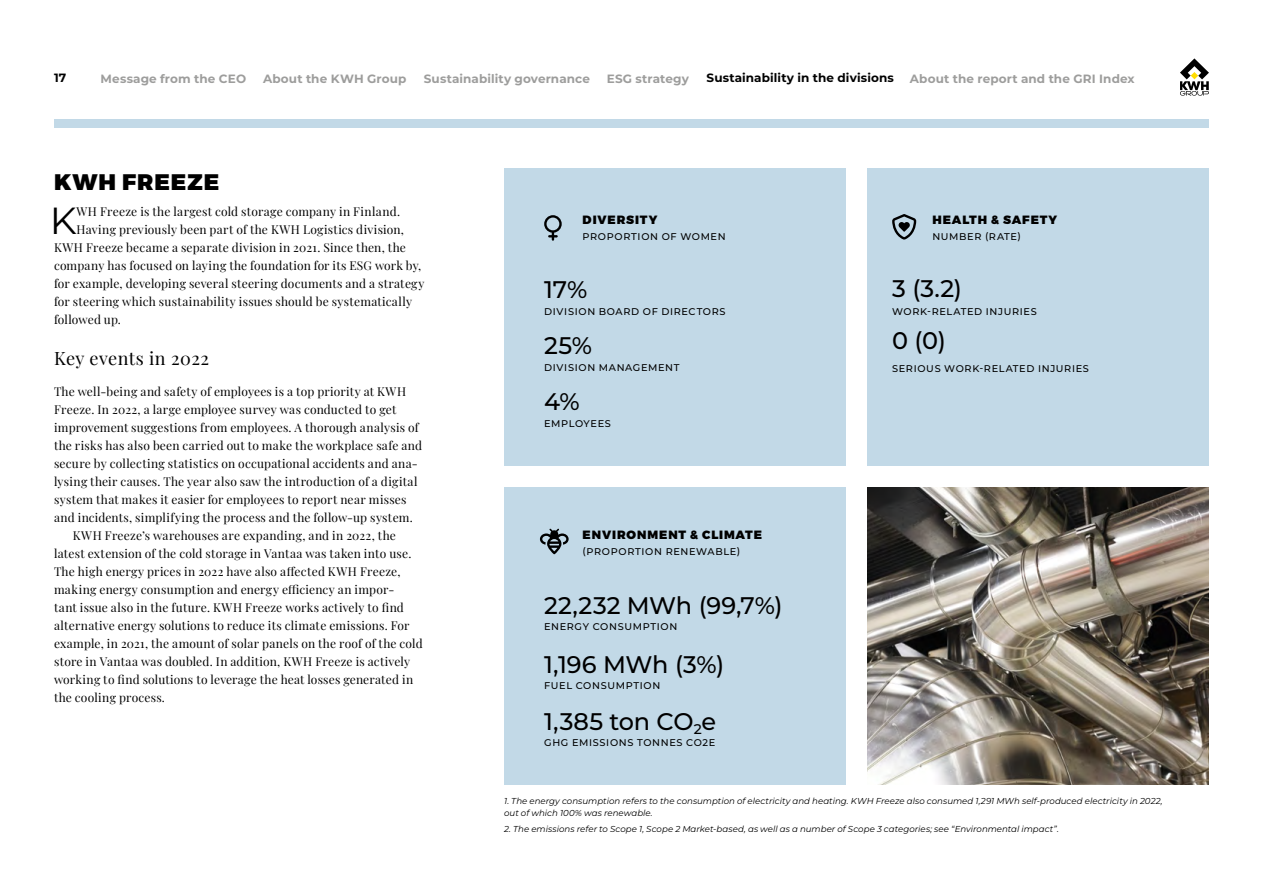
<style>
.page{position:relative;width:1263px;height:893px;background:#fff}
.page>*{position:absolute;margin:0;border:0;box-sizing:border-box;transform-origin:0 0}
.t1{font:37.65px "Montserrat";color:#000}
.t2{font:500 24px/52.2px "Montserrat";color:#000}
.t3{font:900 22.5px "Montserrat";letter-spacing:.045em;color:#000}
.t4{font:18px "Playfair Display";letter-spacing:.025em;color:#000}
.t5{font:12px "Playfair Display";letter-spacing:.015em;color:#000}
.t6{font:700 12px "Montserrat";letter-spacing:.01em;color:#9d9d9c}
.t7{font:900 12px "Montserrat";letter-spacing:.07em;color:#000}
.t8{font:700 12px "Montserrat";letter-spacing:.01em;color:#000}
.t9{font:500 9.75px "Montserrat";letter-spacing:.07em;color:#000}
.t10{font:italic 8.7px/12px "Montserrat";letter-spacing:.005em;color:#000}
</style>
<div class="page">
<div style="left:54px;top:119px;width:1155px;height:9px;background:#c2d9e7"></div>
<svg style="left:1180px;top:58px;width:29px;height:38px"></svg>
<div style="left:867px;top:168px;width:342px;height:298px;background:#c2d9e7"></div>
<img style="left:867px;top:487px;width:342px;height:298px">
<div style="left:504px;top:168px;width:342px;height:298px;background:#c2d9e7"></div>
<div style="left:504px;top:487px;width:342px;height:298px;background:#c2d9e7"></div>
<svg style="left:544px;top:215px;width:18px;height:26px"></svg>
<svg style="left:892px;top:214px;width:24px;height:26px"></svg>
<svg style="left:540px;top:529px;width:29px;height:25px"></svg>
<p class="t8" style="left:54px;top:69px;width:14px">17</p>
<p class="t6" style="left:101px;top:70px;width:147px">Message from the CEO</p>
<p class="t6" style="left:263px;top:70px;width:145px">About the KWH Group</p>
<p class="t6" style="left:424px;top:70px;width:168px">Sustainability governance</p>
<p class="t6" style="left:607px;top:70px;width:84px">ESG strategy</p>
<p class="t8" style="left:707px;top:69px;width:189px">Sustainability in the divisions</p>
<p class="t6" style="left:910px;top:70px;width:226px">About the report and the GRI Index</p>
<h3 class="t3" style="left:54px;top:168px;width:167px">KWH FREEZE</h3>
<h1 class="t1" style="left:50px;top:195px;width:28px">K</h1>
<p class="t5" style="left:77px;top:202px;width:325px">WH Freeze is the largest cold storage company in Finland.</p>
<p class="t5" style="left:77px;top:220px;width:329px">Having previously been part of the KWH Logistics division,</p>
<p class="t5" style="left:54px;top:238px;width:353px">KWH Freeze became a separate division in 2021. Since then, the</p>
<p class="t5" style="left:54px;top:256px;width:369px">company has focused on laying the foundation for its ESG work by,</p>
<p class="t5" style="left:54px;top:274px;width:372px">for example, developing several steering documents and a strategy</p>
<p class="t5" style="left:54px;top:292px;width:360px">for steering which sustainability issues should be systematically</p>
<p class="t5" style="left:54px;top:310px;width:68px">followed up.</p>
<h3 class="t4" style="left:54px;top:344px;width:157px">Key events in 2022</h3>
<p class="t5" style="left:54px;top:382px;width:354px">The well-being and safety of employees is a top priority at KWH</p>
<p class="t5" style="left:54px;top:400px;width:344px">Freeze. In 2022, a large employee survey was conducted to get</p>
<p class="t5" style="left:54px;top:418px;width:366px">improvement suggestions from employees. A thorough analysis of</p>
<p class="t5" style="left:54px;top:436px;width:370px">the risks has also been carried out to make the workplace safe and</p>
<p class="t5" style="left:54px;top:454px;width:365px">secure by collecting statistics on occupational accidents and ana-</p>
<p class="t5" style="left:54px;top:472px;width:365px">lysing their causes. The year also saw the introduction of a digital</p>
<p class="t5" style="left:54px;top:490px;width:354px">system that makes it easier for employees to report near misses</p>
<p class="t5" style="left:54px;top:508px;width:360px">and incidents, simplifying the process and the follow-up system.</p>
<p class="t5" style="left:73px;top:526px;width:325px">KWH Freeze’s warehouses are expanding, and in 2022, the</p>
<p class="t5" style="left:54px;top:544px;width:359px">latest extension of the cold storage in Vantaa was taken into use.</p>
<p class="t5" style="left:54px;top:562px;width:348px">The high energy prices in 2022 have also affected KWH Freeze,</p>
<p class="t5" style="left:54px;top:580px;width:342px">making energy consumption and energy efficiency an impor-</p>
<p class="t5" style="left:54px;top:598px;width:351px">tant issue also in the future. KWH Freeze works actively to find</p>
<p class="t5" style="left:54px;top:616px;width:357px">alternative energy solutions to reduce its climate emissions. For</p>
<p class="t5" style="left:54px;top:634px;width:370px">example, in 2021, the amount of solar panels on the roof of the cold</p>
<p class="t5" style="left:54px;top:652px;width:358px">store in Vantaa was doubled. In addition, KWH Freeze is actively</p>
<p class="t5" style="left:54px;top:670px;width:361px">working to find solutions to leverage the heat losses generated in</p>
<p class="t5" style="left:54px;top:688px;width:112px">the cooling process.</p>
<p class="t7" style="left:583px;top:212px;width:76px">DIVERSITY</p>
<p class="t9" style="left:583px;top:230px;width:145px">PROPORTION OF WOMEN</p>
<h2 class="t2" style="left:544px;top:263px;width:45px">17%</h2>
<h2 class="t2" style="left:544px;top:318px;width:49px">25%</h2>
<p class="t9" style="left:544px;top:305px;width:183px">DIVISION BOARD OF DIRECTORS</p>
<p class="t9" style="left:544px;top:361px;width:137px">DIVISION MANAGEMENT</p>
<h2 class="t2" style="left:544px;top:374px;width:37px">4%</h2>
<p class="t9" style="left:544px;top:417px;width:68px">EMPLOYEES</p>
<p class="t7" style="left:583px;top:527px;width:181px">ENVIRONMENT &amp; CLIMATE</p>
<p class="t9" style="left:583px;top:545px;width:159px">(PROPORTION RENEWABLE)</p>
<h2 class="t2" style="left:544px;top:579px;width:240px">22,232 MWh (99,7%)</h2>
<h2 class="t2" style="left:544px;top:637px;width:181px">1,196 MWh (3%)</h2>
<h2 class="t2" style="left:544px;top:695px;width:174px">1,385 ton CO<sub>2</sub>e</h2>
<p class="t9" style="left:544px;top:620px;width:135px">ENERGY CONSUMPTION</p>
<p class="t9" style="left:544px;top:678px;width:118px">FUEL CONSUMPTION</p>
<p class="t9" style="left:544px;top:735px;width:173px">GHG EMISSIONS TONNES CO2E</p>
<p class="t7" style="left:932px;top:212px;width:126px">HEALTH &amp; SAFETY</p>
<p class="t9" style="left:932px;top:230px;width:90px">NUMBER (RATE)</p>
<h2 class="t2" style="left:892px;top:262px;width:71px">3 (3.2)<br>0 (0)</h2>
<p class="t9" style="left:892px;top:305px;width:146px">WORK-RELATED INJURIES</p>
<p class="t9" style="left:892px;top:362px;width:198px">SERIOUS WORK-RELATED INJURIES</p>
<p class="t10" style="left:504px;top:794px;width:660px">1. The energy consumption refers to the consumption of electricity and heating. KWH Freeze also consumed 1,291 MWh self-produced electricity in 2022, out of which 100% was renewable.</p>
<p class="t10" style="left:504px;top:822px;width:556px">2. The emissions refer to Scope 1, Scope 2 Market-based, as well as a number of Scope 3 categories; see “Environmental impact”.</p>
</div>
